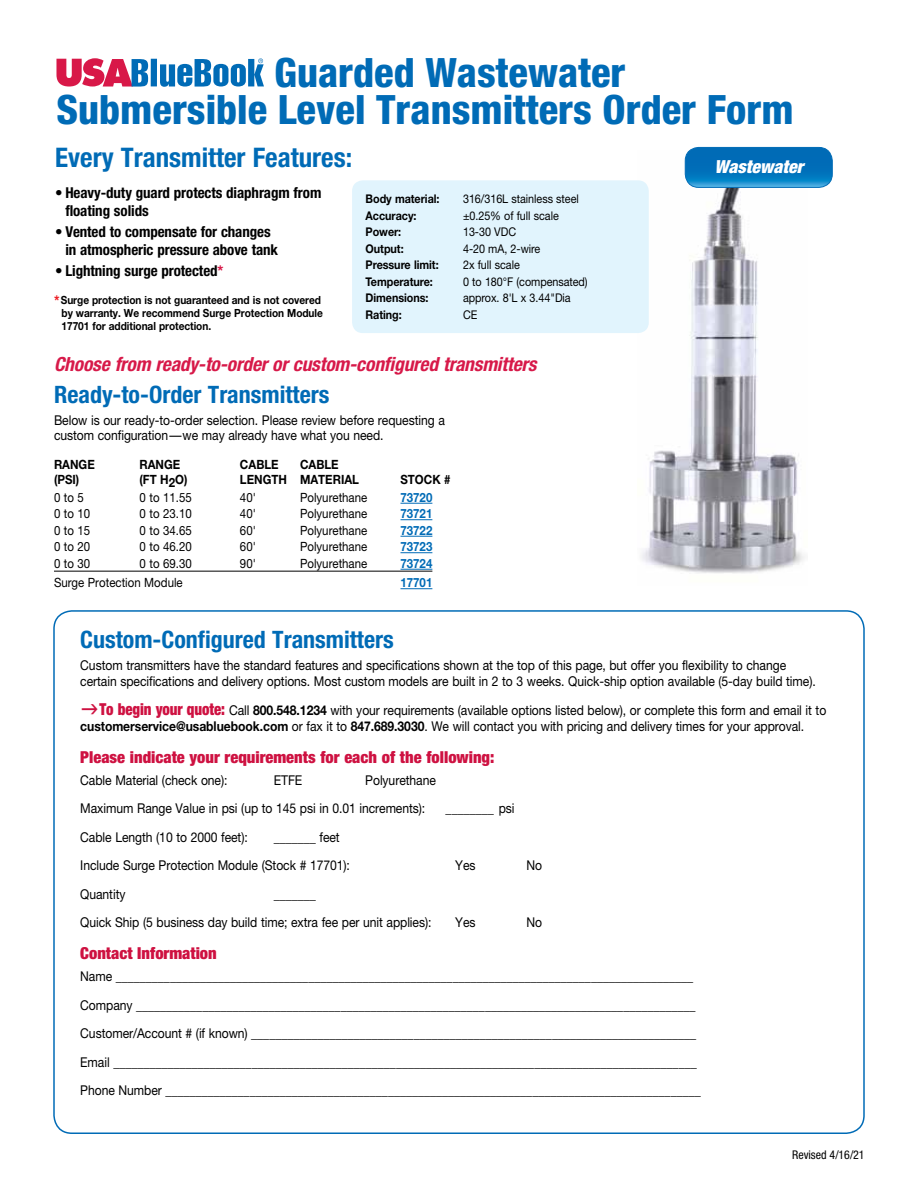
<style>
.page{position:relative;width:918px;height:1188px;background:#fff}
.page>*{position:absolute;margin:0;border:0;box-sizing:border-box;transform-origin:0 0}
.t1{font:800 condensed 40.5px/37.5px "Helvetica Neue";color:#006bb6}
.t2{font:700 condensed 27px "Helvetica Neue";color:#006bb6}
.t3{font:700 condensed 24px "Helvetica Neue";color:#006bb6}
.t4{font:italic 700 condensed 19.5px "Helvetica Neue";letter-spacing:-.01em;color:#d71949}
.t5{font:italic 900 condensed 18px "Helvetica Neue";color:#fff}
.t6{font:900 condensed 16.5px "Helvetica Neue";color:#ce1141}
.t7{font:700 condensed 15px/18px "Helvetica Neue";letter-spacing:-.005em;color:#000}
.t8{font:13.5px/28.5px "Helvetica Neue";letter-spacing:-.005em;color:#000;scale:.9 1}
.t9{font:12.75px "Helvetica Neue";color:#000;scale:.9 1}
.t10{font:700 12.75px "Helvetica Neue";color:#000;scale:.9 1}
.t11{font:700 12.75px "Helvetica Neue";color:#006bb6;scale:.9 1}
.t12{font:12px "Helvetica Neue";letter-spacing:-.005em;color:#000;scale:.9 1}
.t13{font:700 12px "Helvetica Neue";letter-spacing:-.005em;color:#000;scale:.9 1}
.t14{font:condensed 12px "Helvetica Neue";letter-spacing:-.005em;color:#000}
.t15{font:700 11.25px/12.8px "Helvetica Neue";letter-spacing:-.005em;color:#000;scale:.9 1}
.s1{color:#d71949}
.s2{font-size:15px;color:#ed1d24}
.s3{font-weight:900;font-stretch:condensed;font-size:16.5px;color:#ce1141}
.s4{font-weight:700}
</style>
<div class="page">
<hr style="left:400px;top:503px;width:32px;height:1px;background:#006bb6">
<hr style="left:400px;top:519px;width:32px;height:1px;background:#006bb6">
<hr style="left:400px;top:536px;width:32px;height:1px;background:#006bb6">
<hr style="left:400px;top:552px;width:32px;height:1px;background:#006bb6">
<hr style="left:54px;top:571px;width:378px;height:1px;background:#000">
<hr style="left:400px;top:569px;width:32px;height:1px;background:#006bb6">
<hr style="left:400px;top:588px;width:32px;height:1px;background:#006bb6">
<img style="left:641px;top:158px;width:164px;height:416px">
<svg style="left:685px;top:147px;width:146px;height:40px;background:#0a78be"></svg>
<div style="left:685px;top:147px;width:148px;height:41px;border:1px solid #006bb6;border-radius:14px"></div>
<div style="left:151px;top:59px;width:6px;height:27px;background:#006bb6"></div>
<svg style="left:56px;top:58px;width:92px;height:29px"></svg>
<svg style="left:160px;top:58px;width:104px;height:29px"></svg>
<div style="left:352px;top:180px;width:297px;height:153px;background:#e1f4fd;border-radius:11px"></div>
<h1 class="t1" style="left:57px;top:53px;width:739px;text-indent:218px">Guarded Wastewater<br>Submersible Level Transmitters Order Form</h1>
<h2 class="t2" style="left:55px;top:141px;width:299px">Every Transmitter Features:</h2>
<p class="t7" style="left:65px;top:184px;width:258px;text-indent:-10px">• Heavy-duty guard protects diaphragm from floating solids</p>
<p class="t7" style="left:65px;top:223px;width:214px;text-indent:-10px">• Vented to compensate for changes in atmospheric pressure above tank</p>
<p class="t7" style="left:55px;top:262px;width:170px">• Lightning surge protected<span class="s1">*</span></p>
<p class="t15" style="left:62px;top:294px;width:292px;text-indent:-8px"><span class="s2">*</span>Surge protection is not guaranteed and is not covered by warranty. We recommend Surge Protection Module<br>17701 for additional protection.</p>
<p class="t13" style="left:366px;top:192px;width:84px">Body material:</p>
<p class="t12" style="left:463px;top:192px;width:130px">316/316L stainless steel</p>
<p class="t13" style="left:366px;top:208px;width:58px">Accuracy:</p>
<p class="t12" style="left:463px;top:208px;width:108px">±0.25% of full scale</p>
<p class="t13" style="left:366px;top:225px;width:41px">Power:</p>
<p class="t12" style="left:463px;top:225px;width:60px">13-30 VDC</p>
<p class="t13" style="left:366px;top:241px;width:44px">Output:</p>
<p class="t12" style="left:463px;top:241px;width:87px">4-20 mA, 2-wire</p>
<p class="t13" style="left:366px;top:258px;width:83px">Pressure limit:</p>
<p class="t12" style="left:463px;top:258px;width:65px">2x full scale</p>
<p class="t13" style="left:366px;top:274px;width:76px">Temperature:</p>
<p class="t12" style="left:463px;top:274px;width:140px">0 to 180°F (compensated)</p>
<p class="t13" style="left:366px;top:291px;width:72px">Dimensions:</p>
<p class="t12" style="left:463px;top:291px;width:121px">approx. 8'L x 3.44"Dia</p>
<p class="t13" style="left:366px;top:307px;width:42px">Rating:</p>
<p class="t12" style="left:463px;top:307px;width:17px">CE</p>
<h3 class="t4" style="left:54px;top:352px;width:484px">Choose from ready-to-order or custom-configured transmitters</h3>
<h3 class="t3" style="left:54px;top:380px;width:277px">Ready-to-Order Transmitters</h3>
<p class="t8" style="left:54px;top:412px;width:436px;line-height:15.8px">Below is our ready-to-order selection. Please review before requesting a custom configuration—we may already have what you need.</p>
<p class="t10" style="left:54px;top:456px;width:47px">RANGE</p>
<p class="t10" style="left:140px;top:456px;width:47px">RANGE</p>
<p class="t10" style="left:240px;top:456px;width:44px">CABLE</p>
<p class="t10" style="left:300px;top:456px;width:44px">CABLE</p>
<p class="t10" style="left:54px;top:471px;width:30px">(PSI)</p>
<p class="t10" style="left:140px;top:471px;width:55px">(FT H2O)</p>
<p class="t10" style="left:240px;top:471px;width:134px">LENGTH MATERIAL</p>
<p class="t10" style="left:400px;top:471px;width:57px">STOCK #</p>
<p class="t9" style="left:54px;top:490px;width:35px">0 to 5</p>
<p class="t9" style="left:140px;top:490px;width:60px">0 to 11.55</p>
<p class="t9" style="left:240px;top:490px;width:19px">40'</p>
<p class="t9" style="left:300px;top:490px;width:76px">Polyurethane</p>
<p class="t11" style="left:400px;top:490px;width:37px">73720</p>
<p class="t9" style="left:54px;top:506px;width:42px">0 to 10</p>
<p class="t9" style="left:140px;top:506px;width:60px">0 to 23.10</p>
<p class="t9" style="left:240px;top:506px;width:19px">40'</p>
<p class="t9" style="left:300px;top:506px;width:76px">Polyurethane</p>
<p class="t11" style="left:400px;top:506px;width:37px">73721</p>
<p class="t9" style="left:54px;top:523px;width:42px">0 to 15</p>
<p class="t9" style="left:140px;top:523px;width:60px">0 to 34.65</p>
<p class="t9" style="left:240px;top:523px;width:19px">60'</p>
<p class="t9" style="left:300px;top:523px;width:76px">Polyurethane</p>
<p class="t11" style="left:400px;top:523px;width:37px">73722</p>
<p class="t9" style="left:54px;top:539px;width:42px">0 to 20</p>
<p class="t9" style="left:140px;top:539px;width:60px">0 to 46.20</p>
<p class="t9" style="left:240px;top:539px;width:19px">60'</p>
<p class="t9" style="left:300px;top:539px;width:76px">Polyurethane</p>
<p class="t11" style="left:400px;top:539px;width:37px">73723</p>
<p class="t9" style="left:54px;top:556px;width:42px">0 to 30</p>
<p class="t9" style="left:140px;top:556px;width:60px">0 to 69.30</p>
<p class="t9" style="left:240px;top:556px;width:19px">90'</p>
<p class="t9" style="left:300px;top:556px;width:76px">Polyurethane</p>
<p class="t11" style="left:400px;top:556px;width:37px">73724</p>
<p class="t9" style="left:54px;top:575px;width:145px">Surge Protection Module</p>
<p class="t11" style="left:400px;top:575px;width:37px">17701</p>
<h3 class="t5" style="left:714px;top:156px;width:90px">Wastewater</h3>
<h3 class="t3" style="left:80px;top:625px;width:315px">Custom-Configured Transmitters</h3>
<p class="t8" style="left:80px;top:657px;width:819px;line-height:15.8px">Custom transmitters have the standard features and specifications shown at the top of this page, but offer you flexibility to change certain specifications and delivery options. Most custom models are built in 2 to 3 weeks. Quick-ship option available (5-day build time).</p>
<p class="t8" style="left:80px;top:702px;width:831px;line-height:15.8px;text-indent:19px"><span class="s3">To begin your quote:</span> Call <span class="s4">800.548.1234</span> with your requirements (available options listed below), or complete this form and email it to <span class="s4">customerservice@usabluebook.com</span> or fax it to <span class="s4">847.689.3030</span>. We will contact you with pricing and delivery times for your approval.</p>
<p class="t6" style="left:80px;top:747px;width:416px">Please indicate your requirements for each of the following:</p>
<p class="t8" style="left:80px;top:765px;width:165px">Cable Material (check one):</p>
<p class="t8" style="left:274px;top:765px;width:33px">ETFE</p>
<p class="t8" style="left:80px;top:765px;width:397px;text-indent:285px">Polyurethane<br>Maximum Range Value in psi (up to 145 psi in 0.01 increments):</p>
<p class="t8" style="left:446px;top:794px;width:78px">________ psi</p>
<p class="t8" style="left:80px;top:822px;width:188px">Cable Length (10 to 2000 feet):</p>
<p class="t8" style="left:80px;top:822px;width:301px;text-indent:194px">_______ feet<br>Include Surge Protection Module (Stock # 17701):</p>
<p class="t8" style="left:80px;top:879px;width:52px">Quantity</p>
<p class="t8" style="left:80px;top:879px;width:392px;text-indent:194px">_______<br>Quick Ship (5 business day build time; extra fee per unit applies):</p>
<p class="t8" style="left:455px;top:851px;width:24px">Yes</p>
<p class="t8" style="left:526px;top:851px;width:19px">No</p>
<p class="t8" style="left:455px;top:908px;width:24px">Yes</p>
<p class="t8" style="left:526px;top:908px;width:19px">No</p>
<p class="t6" style="left:80px;top:943px;width:138px">Contact Information</p>
<p class="t8" style="left:80px;top:962px;width:691px">Name ________________________________________________________________________________________________ Company _____________________________________________________________________________________________ Customer/Account # (if known) __________________________________________________________________________ Email _________________________________________________________________________________________________ Phone Number _________________________________________________________________________________________</p>
<p class="t14" style="left:792px;top:1148px;width:74px">Revised 4/16/21</p>
</div>
